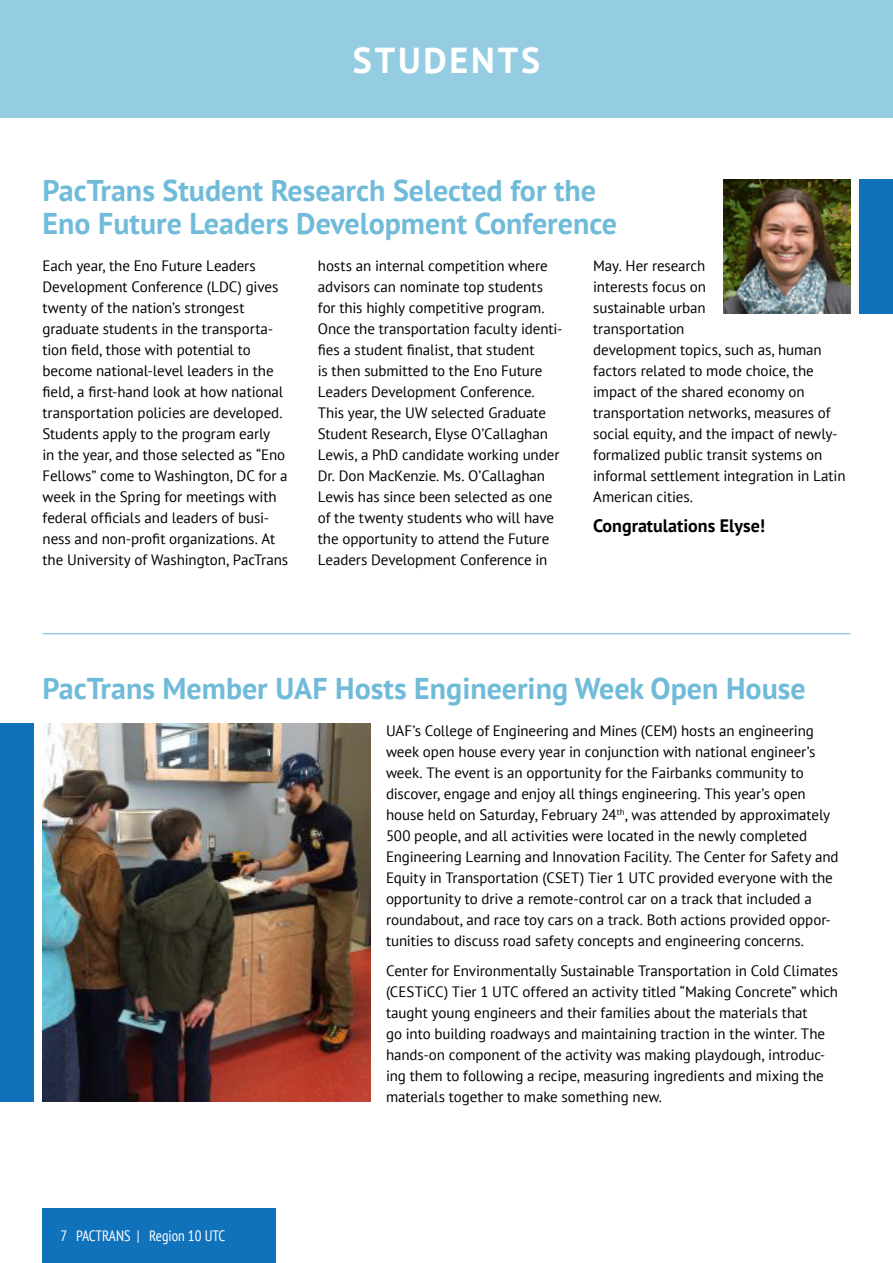
<style>
.page{position:relative;width:893px;height:1263px;background:#fff}
.page>*{position:absolute;margin:0;border:0;box-sizing:border-box;transform-origin:0 0}
.t1{font:700 36px "PT Sans";letter-spacing:.08em;color:#fff}
.t2{font:700 30px/33px "PT Sans";color:#70bbd9}
.t3{font:700 18px "PT Sans";color:#000}
.t4{font:15px/21px "PT Sans";letter-spacing:-.005em;color:#000}
.t5{font:condensed 15px "PT Sans";color:#fff}
</style>
<div class="page">
<div style="left:43px;top:1209px;width:233px;height:54px;background:#1072ba"></div>
<div style="left:0;top:0;width:893px;height:118px;background:#94cde2"></div>
<img style="left:43px;top:724px;width:328px;height:378px">
<img style="left:724px;top:179px;width:126px;height:134px">
<div style="left:859px;top:179px;width:34px;height:134px;background:#1072ba"></div>
<div style="left:0;top:724px;width:33px;height:378px;background:#1072ba"></div>
<hr style="left:43px;top:633px;width:807px;height:1px;background:#94cde2">
<h1 class="t1" style="left:353px;top:36px;width:189px">STUDENTS</h1>
<h2 class="t2" style="left:43px;top:173px;width:576px">PacTrans Student Research Selected for the<br>Eno Future Leaders Development Conference</h2>
<p class="t4" style="left:43px;top:255px;width:247px">Each year, the Eno Future Leaders Development Conference (LDC) gives twenty of the nation’s strongest graduate students in the transporta&shy;tion field, those with potential to become national-level leaders in the field, a first-hand look at how national transportation policies are developed.<br>Students apply to the program early<br>in the year, and those selected as “Eno Fellows” come to Washington, DC for a week in the Spring for meetings with federal officials and leaders of busi&shy;ness and non-profit organizations. At the University of Washington, PacTrans</p>
<p class="t4" style="left:318px;top:255px;width:246px">hosts an internal competition where advisors can nominate top students for this highly competitive program.<br>Once the transportation faculty identi&shy;fies a student finalist, that student<br>is then submitted to the Eno Future Leaders Development Conference.<br>This year, the UW selected Graduate Student Research, Elyse O’Callaghan Lewis, a PhD candidate working under Dr. Don MacKenzie. Ms. O’Callaghan Lewis has since been selected as one of the twenty students who will have the opportunity to attend the Future Leaders Development Conference in</p>
<p class="t4" style="left:593px;top:255px;width:254px">May. Her research<br>interests focus on<br>sustainable urban<br>transportation<br>development topics, such as, human factors related to mode choice, the impact of the shared economy on transportation networks, measures of social equity, and the impact of newly&shy;formalized public transit systems on informal settlement integration in Latin<br>American cities.</p>
<p class="t3" style="left:593px;top:514px;width:174px">Congratulations Elyse!</p>
<h2 class="t2" style="left:43px;top:672px;width:765px">PacTrans Member UAF Hosts Engineering Week Open House</h2>
<p class="t5" style="left:61px;top:1226px;width:166px">7 PACTRANS | Region 10 UTC</p>
<p class="t4" style="left:386px;top:720px;width:454px">UAF’s College of Engineering and Mines (CEM) hosts an engineering week open house every year in conjunction with national engineer’s week. The event is an opportunity for the Fairbanks community to discover, engage and enjoy all things engineering. This year’s open house held on Saturday, February 24<sup>th</sup>, was attended by approximately 500 people, and all activities were located in the newly completed Engineering Learning and Innovation Facility. The Center for Safety and Equity in Transportation (CSET) Tier 1 UTC provided everyone with the opportunity to drive a remote-control car on a track that included a roundabout, and race toy cars on a track. Both actions provided oppor&shy;tunities to discuss road safety concepts and engineering concerns.</p>
<p class="t4" style="left:386px;top:960px;width:454px">Center for Environmentally Sustainable Transportation in Cold Climates (CESTiCC) Tier 1 UTC offered an activity titled “Making Concrete” which taught young engineers and their families about the materials that<br>go into building roadways and maintaining traction in the winter. The hands-on component of the activity was making playdough, introduc&shy;ing them to following a recipe, measuring ingredients and mixing the materials together to make something new.</p>
</div>
